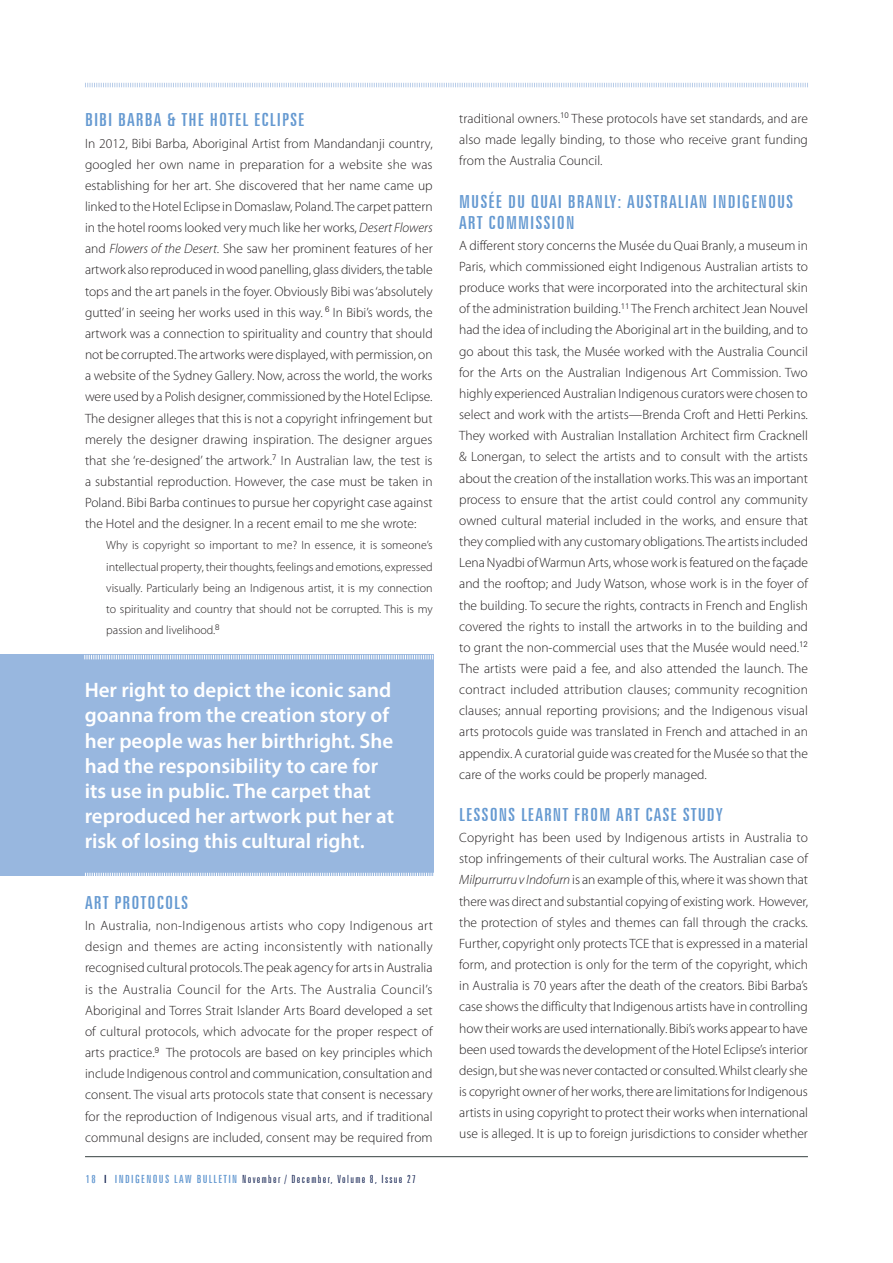
<style>
.page{position:relative;width:893px;height:1263px;background:#fff}
.page>*{position:absolute;margin:0;border:0;box-sizing:border-box;transform-origin:0 0}
.t1{font:600 21px/25.2px "Myriad Pro";color:#fff}
.t2{font:extra-condensed 18px/21.1px "Zurich BT";letter-spacing:.05em;color:#6599d1;scale:1.15 1}
.t3{font:300 13.5px/21.1px "Myriad Pro";color:#231f20;text-align:justify}
.t4{font:300 12px/21.1px "Myriad Pro";color:#231f20;text-align:justify}
.t5{font:300 extra-condensed 11.25px "Zurich BT";letter-spacing:.11em;color:#142352;scale:1.09 1}
.s1{font-style:italic}
.s2{font-weight:400;color:#6599d1}
.s3{font-weight:400}
</style>
<div class="page">
<svg style="left:85px;top:82px;width:723px;height:6px"></svg>
<hr style="left:85px;top:1156px;width:723px;height:1px;background:#364141">
<div style="left:0;top:655px;width:433px;height:221px;background:#98b7df"></div>
<svg style="left:85px;top:873px;width:349px;height:3px"></svg>
<svg style="left:84px;top:655px;width:349px;height:4px"></svg>
<h2 class="t2" style="left:85px;top:110px;width:192px">BIBI BARBA &amp; THE HOTEL ECLIPSE</h2>
<p class="t3" style="left:85px;top:133px;width:349px">In 2012, Bibi Barba, Aboriginal Artist from Mandandanji country, googled her own name in preparation for a website she was establishing for her art. She discovered that her name came up linked to the Hotel Eclipse in Domaslaw, Poland. The carpet pattern in the hotel rooms looked very much like her works, <span class="s1">Desert Flowers </span>and <span class="s1">Flowers of the Desert</span>. She saw her prominent features of her artwork also reproduced in wood panelling, glass dividers, the table tops and the art panels in the foyer. Obviously Bibi was ‘absolutely gutted’ in seeing her works used in this way. <sup>6</sup> In Bibi’s words, the artwork was a connection to spirituality and country that should not be corrupted. The artworks were displayed, with permission, on a website of the Sydney Gallery. Now, across the world, the works were used by a Polish designer, commissioned by the Hotel Eclipse.<br>The designer alleges that this is not a copyright infringement but merely the designer drawing inspiration. The designer argues that she ‘re-designed’ the artwork.<sup>7</sup> In Australian law, the test is a substantial reproduction. However, the case must be taken in Poland. Bibi Barba continues to pursue her copyright case against the Hotel and the designer. In a recent email to me she wrote:</p>
<p class="t4" style="left:106px;top:535px;width:328px">Why is copyright so important to me? In essence, it is someone’s intellectual property, their thoughts, feelings and emotions, expressed visually. Particularly being an Indigenous artist, it is my connection to spirituality and country that should not be corrupted. This is my passion and livelihood.<sup>8</sup></p>
<p class="t1" style="left:85px;top:677px;width:311px">Her right to depict the iconic sand goanna from the creation story of her people was her birthright. She had the responsibility to care for its use in public. The carpet that reproduced her artwork put her at risk of losing this cultural right.</p>
<h2 class="t2" style="left:85px;top:892px;width:91px">ART PROTOCOLS</h2>
<p class="t3" style="left:85px;top:915px;width:349px">In Australia, non-Indigenous artists who copy Indigenous art design and themes are acting inconsistently with nationally recognised cultural protocols. The peak agency for arts in Australia is the Australia Council for the Arts. The Australia Council’s Aboriginal and Torres Strait Islander Arts Board developed a set of cultural protocols, which advocate for the proper respect of arts practice.<sup>9</sup> The protocols are based on key principles which include Indigenous control and communication, consultation and consent. The visual arts protocols state that consent is necessary for the reproduction of Indigenous visual arts, and if traditional communal designs are included, consent may be required from</p>
<p class="t5" style="left:86px;top:1172px;width:304px"><span class="s2">18</span> <span class="s3">I</span> <span class="s2">INDIGENOUS LAW BULLETIN</span> November / December, Volume 8, Issue 27</p>
<p class="t3" style="left:459px;top:108px;width:350px">traditional owners.<sup>10</sup> These protocols have set standards, and are also made legally binding, to those who receive grant funding from the Australia Council.</p>
<h2 class="t2" style="left:459px;top:191px;width:292px">MUSÉE DU QUAI BRANLY: AUSTRALIAN INDIGENOUS<br>ART COMMISSION</h2>
<p class="t3" style="left:459px;top:235px;width:350px">A different story concerns the Musée du Quai Branly, a museum in Paris, which commissioned eight Indigenous Australian artists to produce works that were incorporated into the architectural skin of the administration building.<sup>11</sup> The French architect Jean Nouvel had the idea of including the Aboriginal art in the building, and to go about this task, the Musée worked with the Australia Council for the Arts on the Australian Indigenous Art Commission. Two highly experienced Australian Indigenous curators were chosen to select and work with the artists—Brenda Croft and Hetti Perkins.<br>They worked with Australian Installation Architect firm Cracknell &amp; Lonergan, to select the artists and to consult with the artists about the creation of the installation works. This was an important process to ensure that the artist could control any community owned cultural material included in the works, and ensure that they complied with any customary obligations. The artists included Lena Nyadbi of Warmun Arts, whose work is featured on the façade and the rooftop; and Judy Watson, whose work is in the foyer of the building. To secure the rights, contracts in French and English covered the rights to install the artworks in to the building and to grant the non-commercial uses that the Musée would need.<sup>12<br></sup>The artists were paid a fee, and also attended the launch. The contract included attribution clauses; community recognition clauses; annual reporting provisions; and the Indigenous visual arts protocols guide was translated in French and attached in an appendix. A curatorial guide was created for the Musée so that the care of the works could be properly managed.</p>
<h2 class="t2" style="left:459px;top:804px;width:230px">LESSONS LEARNT FROM ART CASE STUDY</h2>
<p class="t3" style="left:459px;top:827px;width:350px">Copyright has been used by Indigenous artists in Australia to stop infringements of their cultural works. The Australian case of <span class="s1">Milpurrurru v Indofurn</span> is an example of this, where it was shown that there was direct and substantial copying of existing work. However, the protection of styles and themes can fall through the cracks.<br>Further, copyright only protects TCE that is expressed in a material form, and protection is only for the term of the copyright, which in Australia is 70 years after the death of the creators. Bibi Barba’s case shows the difficulty that Indigenous artists have in controlling how their works are used internationally. Bibi’s works appear to have been used towards the development of the Hotel Eclipse’s interior design, but she was never contacted or consulted. Whilst clearly she is copyright owner of her works, there are limitations for Indigenous artists in using copyright to protect their works when international use is alleged. It is up to foreign jurisdictions to consider whether</p>
</div>
